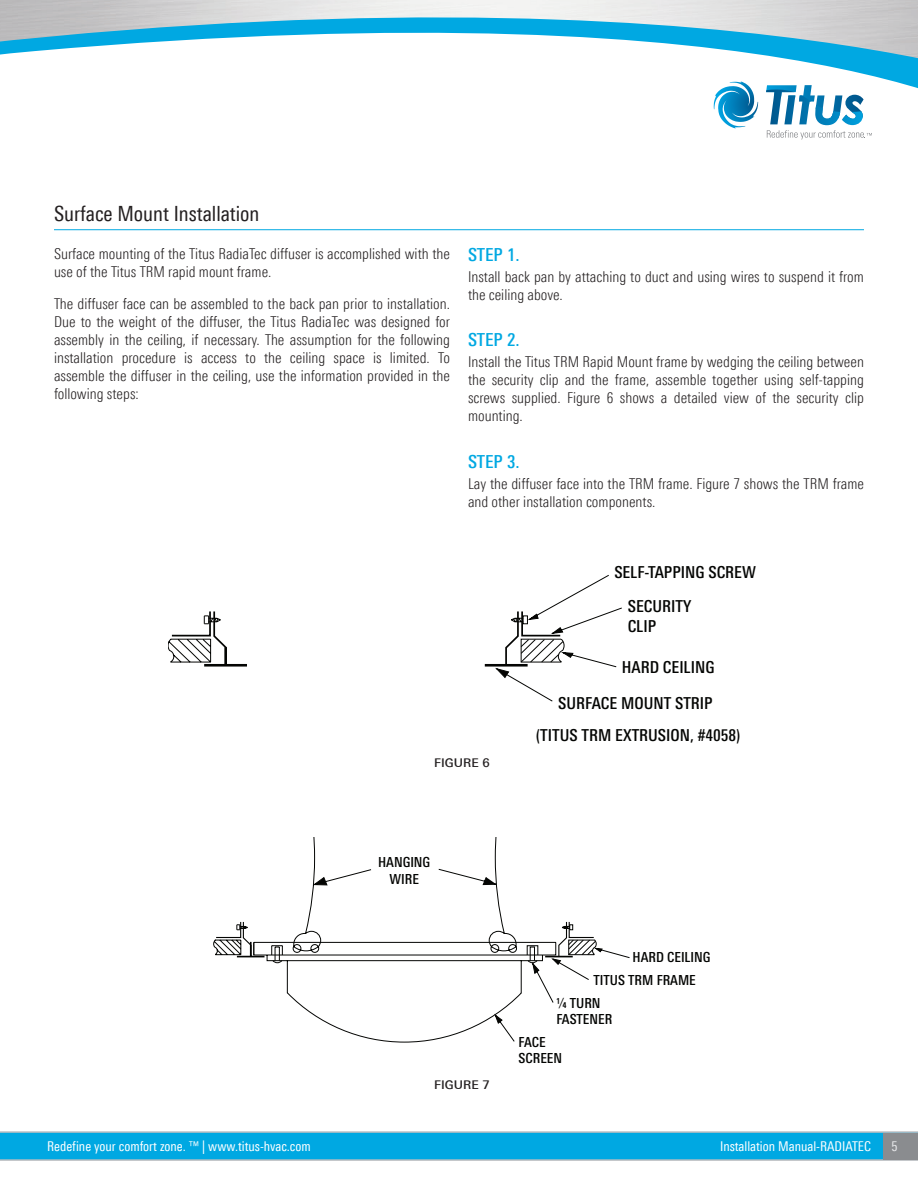
<style>
.page{position:relative;width:918px;height:1188px;background:#fff}
.page>*{position:absolute;margin:0;border:0;box-sizing:border-box;transform-origin:0 0}
.t1{font:condensed 21px "LT Univers";color:#231f20}
.Body_Copy-Column{font:500 condensed 18px "LT Univers";color:#00a8e2}
.t2{font:500 condensed 16.5px/34.8px "LT Univers";color:#040503}
.Body_Copy-Column-2{font:300 condensed 15px/18px "LT Univers";color:#231f20}
.t3{font:500 condensed 13.8px/16.6px "LT Univers";color:#040503}
.t4{font:condensed 13.5px "LT Univers";color:#fff}
.t5{font:condensed 13.5px "LT Univers";color:#e6e7e9}
.Figure_Title{font:500 12px "LT Univers Basic";color:#231f20}
</style>
<div class="page">
<svg style="left:0;top:1131px;width:918px;height:30px;background:#17abde"></svg>
<div style="left:883px;top:1133px;width:35px;height:26px;background:#8a8c8f"></div>
<svg style="left:0;top:0;width:918px;height:140px"></svg>
<hr style="left:54px;top:229px;width:810px;height:1px;background:#00a8e2">
<hr style="left:485px;top:664px;width:43px;height:3px;background:#040503">
<hr style="left:204px;top:664px;width:43px;height:3px;background:#040503">
<svg style="left:496px;top:575px;width:126px;height:127px"></svg>
<svg style="left:168px;top:611px;width:59px;height:55px"></svg>
<svg style="left:213px;top:837px;width:417px;height:206px"></svg>
<p class="t1" style="left:54px;top:201px;width:207px">Surface Mount Installation</p>
<p class="Body_Copy-Column-2" style="left:54px;top:245px;width:398px">Surface mounting of the Titus RadiaTec diffuser is accomplished with the use of the Titus TRM rapid mount frame.</p>
<p class="Body_Copy-Column-2" style="left:54px;top:294px;width:398px;text-align:justify">The diffuser face can be assembled to the back pan prior to installation.<br>Due to the weight of the diffuser, the Titus RadiaTec was designed for assembly in the ceiling, if necessary. The assumption for the following installation procedure is access to the ceiling space is limited. To assemble the diffuser in the ceiling, use the information provided in the following steps:</p>
<p class="Body_Copy-Column" style="left:468px;top:244px;width:53px">STEP 1.</p>
<p class="Body_Copy-Column-2" style="left:468px;top:268px;width:398px">Install back pan by attaching to duct and using wires to suspend it from the ceiling above.</p>
<p class="Body_Copy-Column" style="left:468px;top:330px;width:53px">STEP 2.</p>
<p class="Body_Copy-Column-2" style="left:468px;top:353px;width:397px;text-align:justify">Install the Titus TRM Rapid Mount frame by wedging the ceiling between the security clip and the frame, assemble together using self-tapping screws supplied. Figure 6 shows a detailed view of the security clip mounting.</p>
<p class="Body_Copy-Column" style="left:468px;top:451px;width:53px">STEP 3.</p>
<p class="Body_Copy-Column-2" style="left:468px;top:475px;width:397px">Lay the diffuser face into the TRM frame. Figure 7 shows the TRM frame and other installation components.</p>
<p class="t2" style="left:628px;top:554px;width:130px;text-indent:-13px">SELF-TAPPING SCREW<br>SECURITY</p>
<p class="t2" style="left:628px;top:609px;width:30px">CLIP</p>
<p class="t2" style="left:558px;top:649px;width:158px;line-height:36.2px;text-align:right">HARD CEILING<br>SURFACE MOUNT STRIP</p>
<p class="t2" style="left:536px;top:718px;width:206px">(TITUS TRM EXTRUSION, #4058)</p>
<p class="Figure_Title" style="left:434px;top:756px;width:57px">FIGURE 6</p>
<p class="t3" style="left:378px;top:854px;width:54px;text-align:center">HANGING<br>WIRE</p>
<p class="Figure_Title" style="left:434px;top:1077px;width:57px">FIGURE 7</p>
<p class="t3" style="left:633px;top:949px;width:79px">HARD CEILING</p>
<p class="t3" style="left:594px;top:972px;width:104px">TITUS TRM FRAME</p>
<p class="t3" style="left:556px;top:995px;width:57px">¼ TURN<br>FASTENER</p>
<p class="t3" style="left:519px;top:1034px;width:45px">FACE<br>SCREEN</p>
<p class="t4" style="left:47px;top:1138px;width:265px">Redefine your comfort zone. ™ | www.titus-hvac.com</p>
<p class="t4" style="left:720px;top:1138px;width:152px">Installation Manual-RADIATEC</p>
<p class="t5" style="left:891px;top:1138px;width:8px">5</p>
</div>
